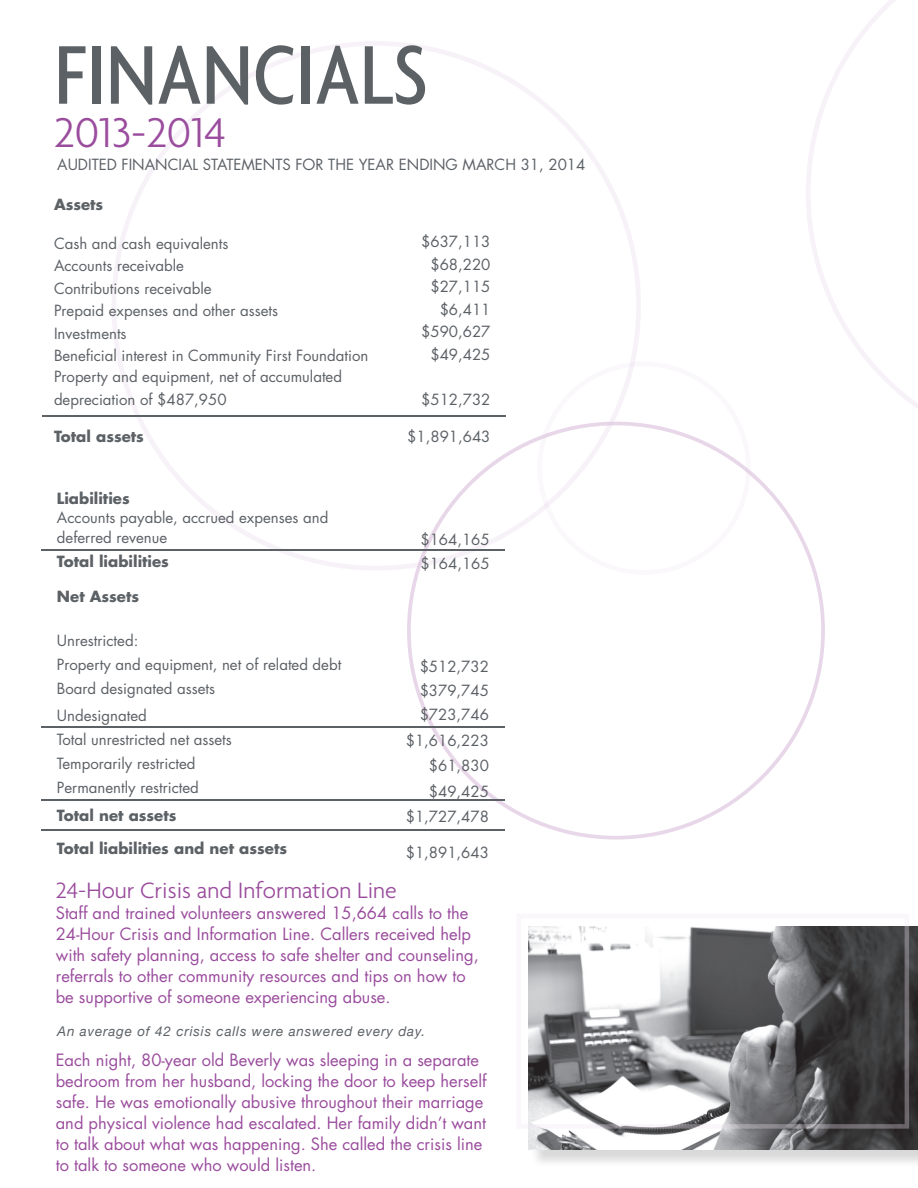
<style>
.page{position:relative;width:918px;height:1188px;background:#fff}
.page>*{position:absolute;margin:0;border:0;box-sizing:border-box;transform-origin:0 0}
.t1{font:500 condensed 90px "Agenda";color:#5c6166}
.t2{font:300 45px "Agenda";color:#9a4c9d}
.t3{font:300 24px "Agenda";color:#9a4c9d}
.t4{font:16.5px/21px "Futura";color:#9a4c9d}
.t5{font:15px/21px "Futura";color:#5c6166}
.t6{font:700 15px "Futura";color:#5c6166}
.t7{font:italic 13.5px "Helvetica Neue";letter-spacing:.06em;color:#5c6166}
</style>
<div class="page">
<hr style="left:41px;top:830px;width:464px;height:1px;background:#5c6166">
<div style="left:530px;top:929px;width:388px;height:239px;background:#231f20;opacity:.17"></div>
<img style="left:528px;top:927px;width:390px;height:223px">
<div style="left:517px;top:914px;width:392px;height:215px;border:4px solid #f0e7f2"></div>
<div style="left:537px;top:361px;width:214px;height:214px;border:5px solid #d5bedb;border-radius:50%"></div>
<svg style="left:806px;top:0;width:112px;height:409px"></svg>
<hr style="left:41px;top:726px;width:464px;height:1px;background:#5c6166">
<hr style="left:41px;top:550px;width:464px;height:1px;background:#5c6166">
<hr style="left:42px;top:415px;width:464px;height:1px;background:#5c6166">
<hr style="left:41px;top:800px;width:464px;height:1px;background:#5c6166">
<p class="t1" style="left:54px;top:23px;width:375px">FINANCIALS</p>
<p class="t2" style="left:54px;top:106px;width:173px">2013-2014</p>
<p class="t5" style="left:57px;top:154px;width:530px">AUDITED FINANCIAL STATEMENTS FOR THE YEAR ENDING MARCH 31, 2014</p>
<p class="t6" style="left:54px;top:194px;width:51px">Assets</p>
<p class="t5" style="left:54px;top:233px;width:176px">Cash and cash equivalents</p>
<p class="t5" style="left:54px;top:255px;width:132px">Accounts receivable</p>
<p class="t5" style="left:54px;top:278px;width:159px">Contributions receivable</p>
<p class="t5" style="left:54px;top:300px;width:226px">Prepaid expenses and other assets</p>
<p class="t5" style="left:54px;top:323px;width:74px">Investments</p>
<p class="t5" style="left:54px;top:345px;width:316px">Beneficial interest in Community First Foundation<br>Property and equipment, net of accumulated</p>
<p class="t5" style="left:54px;top:389px;width:174px">depreciation of $487,950</p>
<p class="t6" style="left:54px;top:427px;width:91px">Total assets</p>
<p class="t5" style="left:421px;top:231px;width:71px">$637,113</p>
<p class="t5" style="left:430px;top:254px;width:62px">$68,220</p>
<p class="t5" style="left:430px;top:276px;width:62px">$27,115</p>
<p class="t5" style="left:440px;top:299px;width:52px">$6,411</p>
<p class="t5" style="left:421px;top:321px;width:71px">$590,627</p>
<p class="t5" style="left:430px;top:344px;width:62px">$49,425</p>
<p class="t5" style="left:421px;top:389px;width:71px">$512,732</p>
<p class="t5" style="left:407px;top:426px;width:85px">$1,891,643</p>
<p class="t6" style="left:57px;top:488px;width:74px">Liabilities</p>
<p class="t5" style="left:57px;top:508px;width:273px">Accounts payable, accrued expenses and</p>
<p class="t5" style="left:57px;top:527px;width:112px">deferred revenue</p>
<p class="t6" style="left:57px;top:551px;width:114px">Total liabilities</p>
<p class="t6" style="left:57px;top:587px;width:84px">Net Assets</p>
<p class="t5" style="left:57px;top:630px;width:83px">Unrestricted:</p>
<p class="t5" style="left:57px;top:654px;width:286px">Property and equipment, net of related debt</p>
<p class="t5" style="left:57px;top:678px;width:160px">Board designated assets</p>
<p class="t5" style="left:57px;top:705px;width:91px">Undesignated</p>
<p class="t5" style="left:57px;top:729px;width:176px">Total unrestricted net assets</p>
<p class="t5" style="left:57px;top:753px;width:140px">Temporarily restricted</p>
<p class="t5" style="left:57px;top:777px;width:143px">Permanently restricted</p>
<p class="t6" style="left:57px;top:806px;width:121px">Total net assets</p>
<p class="t6" style="left:57px;top:839px;width:232px">Total liabilities and net assets</p>
<p class="t5" style="left:420px;top:529px;width:71px">$164,165</p>
<p class="t5" style="left:420px;top:553px;width:71px">$164,165</p>
<p class="t5" style="left:420px;top:656px;width:71px">$512,732</p>
<p class="t5" style="left:420px;top:680px;width:71px">$379,745</p>
<p class="t5" style="left:420px;top:704px;width:71px">$723,746</p>
<p class="t5" style="left:406px;top:730px;width:85px">$1,616,223</p>
<p class="t5" style="left:429px;top:755px;width:62px">$61,830</p>
<p class="t5" style="left:429px;top:781px;width:62px">$49,425</p>
<p class="t5" style="left:406px;top:806px;width:85px">$1,727,478</p>
<p class="t5" style="left:406px;top:842px;width:85px">$1,891,643</p>
<p class="t3" style="left:56px;top:877px;width:342px">24-Hour Crisis and Information Line</p>
<p class="t4" style="left:56px;top:903px;width:425px">Staff and trained volunteers answered 15,664 calls to the 24-Hour Crisis and Information Line. Callers received help with safety planning, access to safe shelter and counseling, referrals to other community resources and tips on how to</p>
<p class="t4" style="left:56px;top:987px;width:336px">be supportive of someone experiencing abuse.</p>
<p class="t7" style="left:57px;top:1022px;width:369px">An average of 42 crisis calls were answered every day.</p>
<p class="t4" style="left:56px;top:1050px;width:432px">Each night, 80-year old Beverly was sleeping in a separate bedroom from her husband, locking the door to keep herself safe. He was emotionally abusive throughout their marriage and physical violence had escalated. Her family didn’t want</p>
<p class="t4" style="left:56px;top:1134px;width:428px">to talk about what was happening. She called the crisis line</p>
<p class="t4" style="left:56px;top:1155px;width:262px">to talk to someone who would listen.</p>
</div>
